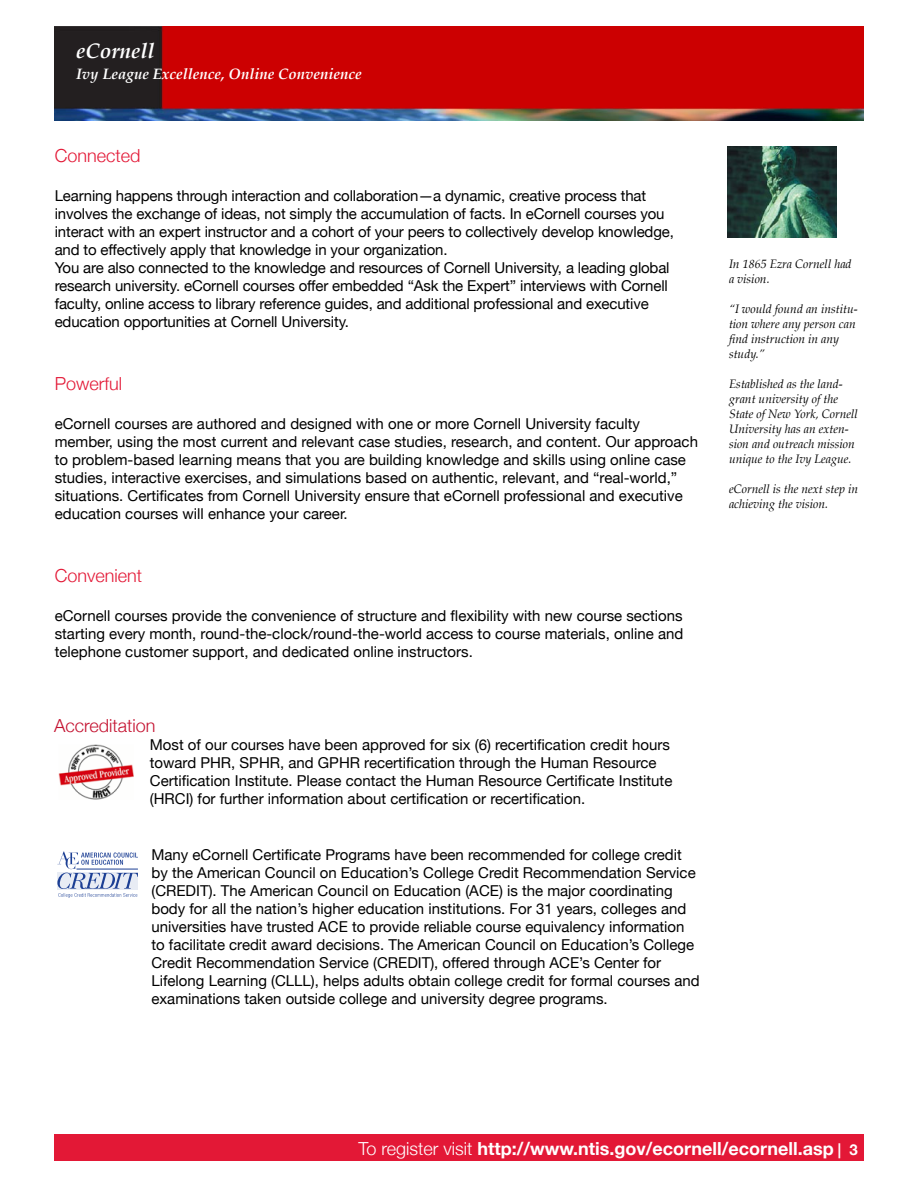
<style>
.page{position:relative;width:918px;height:1188px;background:#fff}
.page>*{position:absolute;margin:0;border:0;box-sizing:border-box;transform-origin:0 0}
.t1{font:italic 700 21px "Palatino";color:#fff}
.t2{font:700 18px "Helvetica Neue";color:#fff}
.t3{font:300 18px "Helvetica Neue";color:#e31836}
.t4{font:300 18px "Helvetica Neue";color:#c41230}
.t5{font:15px/18px "Helvetica Neue";color:#000}
.t6{font:italic 700 15px "Palatino";color:#fff}
.t7{font:italic 12px/15px "Palatino";color:#000}
.s1{font-weight:300}
.s2{font-size:15px}
</style>
<div class="page">
<div style="left:54px;top:1134px;width:810px;height:27px;background:#e31836"></div>
<img style="left:54px;top:27px;width:810px;height:93px">
<img style="left:58px;top:744px;width:76px;height:56px">
<img style="left:727px;top:147px;width:110px;height:91px">
<svg style="left:57px;top:851px;width:81px;height:47px"></svg>
<h1 class="t1" style="left:76px;top:34px;width:80px">eCornell</h1>
<p class="t6" style="left:76px;top:62px;width:287px">Ivy League Excellence, Online Convenience</p>
<p class="t3" style="left:55px;top:145px;width:87px">Connected</p>
<p class="t5" style="left:55px;top:187px;width:621px">Learning happens through interaction and collaboration—a dynamic, creative process that involves the exchange of ideas, not simply the accumulation of facts. In eCornell courses you interact with an expert instructor and a cohort of your peers to collectively develop knowledge, and to effectively apply that knowledge in your organization.<br>You are also connected to the knowledge and resources of Cornell University, a leading global research university. eCornell courses offer embedded “Ask the Expert” interviews with Cornell faculty, online access to library reference guides, and additional professional and executive education opportunities at Cornell University.</p>
<p class="t3" style="left:55px;top:373px;width:69px">Powerful</p>
<p class="t5" style="left:55px;top:415px;width:645px">eCornell courses are authored and designed with one or more Cornell University faculty member, using the most current and relevant case studies, research, and content. Our approach to problem-based learning means that you are building knowledge and skills using online case studies, interactive exercises, and simulations based on authentic, relevant, and “real-world,” situations. Certificates from Cornell University ensure that eCornell professional and executive education courses will enhance your career.</p>
<p class="t3" style="left:55px;top:565px;width:89px">Convenient</p>
<p class="t5" style="left:55px;top:607px;width:630px;text-align:justify">eCornell courses provide the convenience of structure and flexibility with new course sections starting every month, round-the-clock/round-the-world access to course materials, online and telephone customer support, and dedicated online instructors.</p>
<p class="t4" style="left:54px;top:714px;width:103px">Accreditation</p>
<p class="t5" style="left:150px;top:735px;width:524px">Most of our courses have been approved for six (6) recertification credit hours toward PHR, SPHR, and GPHR recertification through the Human Resource Certification Institute. Please contact the Human Resource Certificate Institute (HRCI) for further information about certification or recertification.</p>
<p class="t5" style="left:151px;top:845px;width:550px">Many eCornell Certificate Programs have been recommended for college credit by the American Council on Education’s College Credit Recommendation Service (CREDIT). The American Council on Education (ACE) is the major coordinating body for all the nation’s higher education institutions. For 31 years, colleges and universities have trusted ACE to provide reliable course equivalency information to facilitate credit award decisions. The American Council on Education’s College Credit Recommendation Service (CREDIT), offered through ACE’s Center for Lifelong Learning (CLLL), helps adults obtain college credit for formal courses and examinations taken outside college and university degree programs.</p>
<p class="t7" style="left:729px;top:257px;width:124px">In 1865 Ezra Cornell had a vision.</p>
<p class="t7" style="left:729px;top:302px;width:130px">“I would found an institu&shy;tion where any person can find instruction in any study.”</p>
<p class="t7" style="left:729px;top:377px;width:130px">Established as the land&shy;grant university of the<br>State of New York, Cornell<br>University has an exten&shy;sion and outreach mission unique to the Ivy League.</p>
<p class="t7" style="left:729px;top:482px;width:131px">eCornell is the next step in achieving the vision.</p>
<p class="t2" style="left:359px;top:1137px;width:484px"><span class="s1">To register visit</span> http://www.ntis.gov/ecornell/ecornell.asp <span class="s2">|</span></p>
</div>
